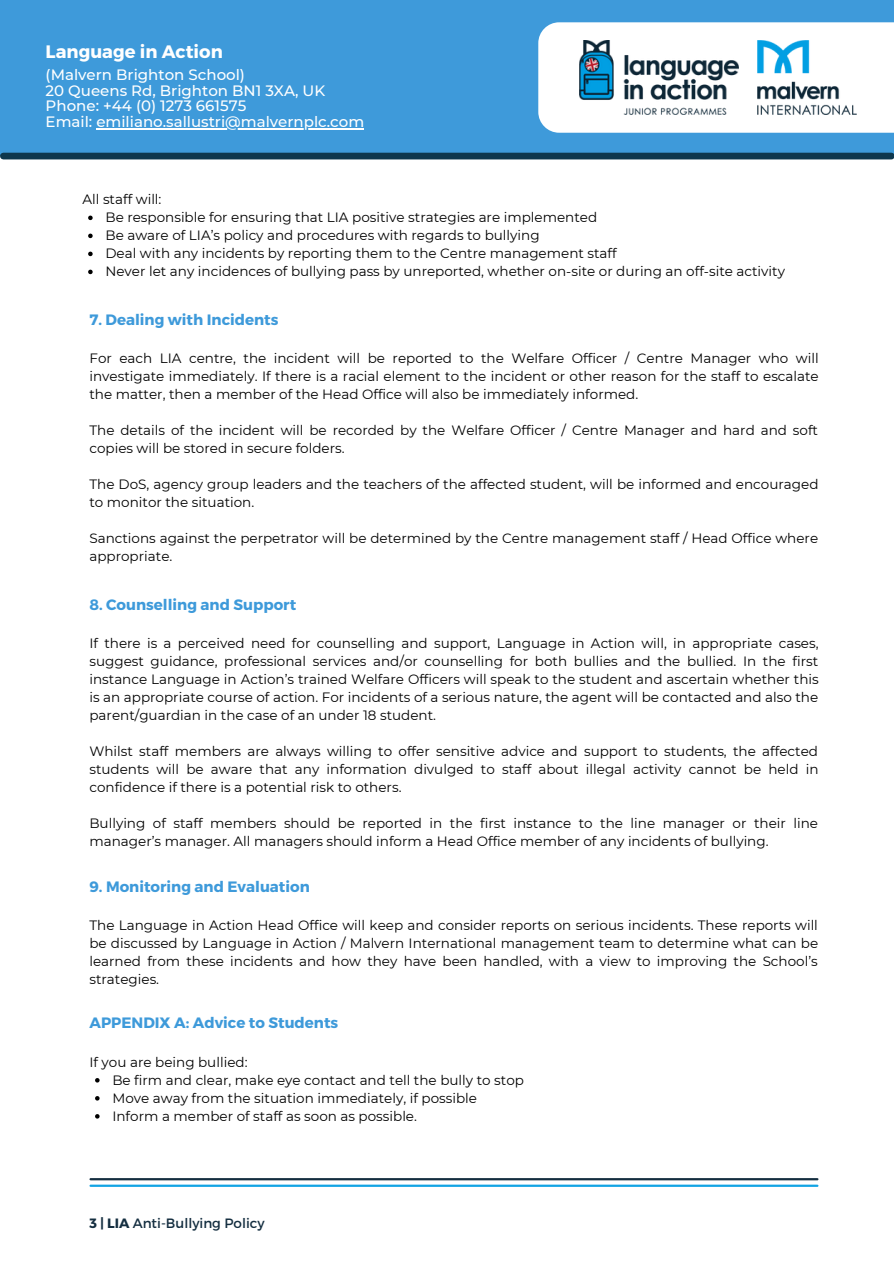
<style>
.page{position:relative;width:894px;height:1264px;background:#fff}
.page>*{position:absolute;margin:0;border:0;box-sizing:border-box;transform-origin:0 0}
.t1{font:700 18px "Montserrat";color:#fff}
.t2{font:500 15px "Montserrat";color:#fff}
.t3{font:700 15px "Montserrat";color:#3e9ada}
.t4{font:13.5px/18px "Montserrat";color:#000;text-align:justify}
.t5{font:13.5px "Montserrat";color:#142e40}
.s1{font-weight:700}
</style>
<div class="page">
<div style="left:0;top:0;width:893px;height:155px;background:#3e9ada"></div>
<div style="left:538px;top:22px;width:355px;height:111px;background:#fff"></div>
<hr style="left:90px;top:1178px;width:727px;height:2px;background:#142e40">
<hr style="left:90px;top:1184px;width:727px;height:2px;background:#12a4e4">
<img style="left:579px;top:41px;width:159px;height:74px">
<img style="left:756px;top:41px;width:100px;height:74px">
<div style="left:3px;top:153px;width:888px;height:6px;background:#0e374d"></div>
<hr style="left:96px;top:128px;width:268px;height:1px;background:#fff">
<svg style="left:88px;top:215px;width:5px;height:5px"></svg>
<svg style="left:88px;top:233px;width:5px;height:5px"></svg>
<svg style="left:88px;top:252px;width:5px;height:4px"></svg>
<svg style="left:88px;top:270px;width:5px;height:4px"></svg>
<svg style="left:95px;top:1078px;width:4px;height:4px"></svg>
<svg style="left:95px;top:1096px;width:4px;height:4px"></svg>
<svg style="left:95px;top:1114px;width:4px;height:4px"></svg>
<p class="t1" style="left:46px;top:40px;width:179px">Language in Action</p>
<p class="t2" style="left:46px;top:65px;width:201px">(Malvern Brighton School)</p>
<p class="t2" style="left:46px;top:81px;width:281px">20 Queens Rd, Brighton BN1 3XA, UK</p>
<p class="t2" style="left:46px;top:97px;width:202px">Phone: +44 (0) 1273 661575</p>
<p class="t2" style="left:46px;top:112px;width:320px">Email: emiliano.sallustri@malvernplc.com</p>
<p class="t4" style="left:82px;top:190px;width:80px">All staff will:</p>
<p class="t4" style="left:105px;top:208px;width:493px">Be responsible for ensuring that LIA positive strategies are implemented</p>
<p class="t4" style="left:105px;top:226px;width:435px">Be aware of LIA’s policy and procedures with regards to bullying</p>
<p class="t4" style="left:105px;top:244px;width:512px">Deal with any incidents by reporting them to the Centre management staff</p>
<p class="t4" style="left:105px;top:262px;width:681px">Never let any incidences of bullying pass by unreported, whether on-site or during an off-site activity</p>
<p class="t3" style="left:89px;top:310px;width:190px">7. Dealing with Incidents</p>
<p class="t4" style="left:89px;top:349px;width:730px">For each LIA centre, the incident will be reported to the Welfare Officer / Centre Manager who will investigate immediately. If there is a racial element to the incident or other reason for the staff to escalate the matter, then a member of the Head Office will also be immediately informed.</p>
<p class="t4" style="left:89px;top:421px;width:730px">The details of the incident will be recorded by the Welfare Officer / Centre Manager and hard and soft copies will be stored in secure folders.</p>
<p class="t4" style="left:89px;top:475px;width:730px">The DoS, agency group leaders and the teachers of the affected student, will be informed and encouraged to monitor the situation.</p>
<p class="t4" style="left:89px;top:529px;width:730px">Sanctions against the perpetrator will be determined by the Centre management staff / Head Office where appropriate.</p>
<p class="t3" style="left:89px;top:594px;width:208px">8. Counselling and Support</p>
<p class="t4" style="left:89px;top:634px;width:730px">If there is a perceived need for counselling and support, Language in Action will, in appropriate cases, suggest guidance, professional services and/or counselling for both bullies and the bullied. In the first instance Language in Action’s trained Welfare Officers will speak to the student and ascertain whether this is an appropriate course of action. For incidents of a serious nature, the agent will be contacted and also the parent/guardian in the case of an under 18 student.</p>
<p class="t4" style="left:89px;top:742px;width:730px">Whilst staff members are always willing to offer sensitive advice and support to students, the affected students will be aware that any information divulged to staff about illegal activity cannot be held in confidence if there is a potential risk to others.</p>
<p class="t4" style="left:89px;top:814px;width:729px">Bullying of staff members should be reported in the first instance to the line manager or their line manager’s manager. All managers should inform a Head Office member of any incidents of bullying.</p>
<p class="t3" style="left:89px;top:877px;width:222px">9. Monitoring and Evaluation</p>
<p class="t4" style="left:89px;top:916px;width:730px">The Language in Action Head Office will keep and consider reports on serious incidents. These reports will be discussed by Language in Action / Malvern International management team to determine what can be learned from these incidents and how they have been handled, with a view to improving the School’s strategies.</p>
<p class="t3" style="left:89px;top:1013px;width:250px">APPENDIX A: Advice to Students</p>
<p class="t4" style="left:89px;top:1052px;width:159px">If you are being bullied:</p>
<p class="t4" style="left:112px;top:1070px;width:413px">Be firm and clear, make eye contact and tell the bully to stop</p>
<p class="t4" style="left:112px;top:1088px;width:366px">Move away from the situation immediately, if possible</p>
<p class="t4" style="left:112px;top:1106px;width:306px">Inform a member of staff as soon as possible.</p>
<p class="t5" style="left:89px;top:1214px;width:177px"><span class="s1">3 | LIA</span> Anti-Bullying Policy</p>
</div>
